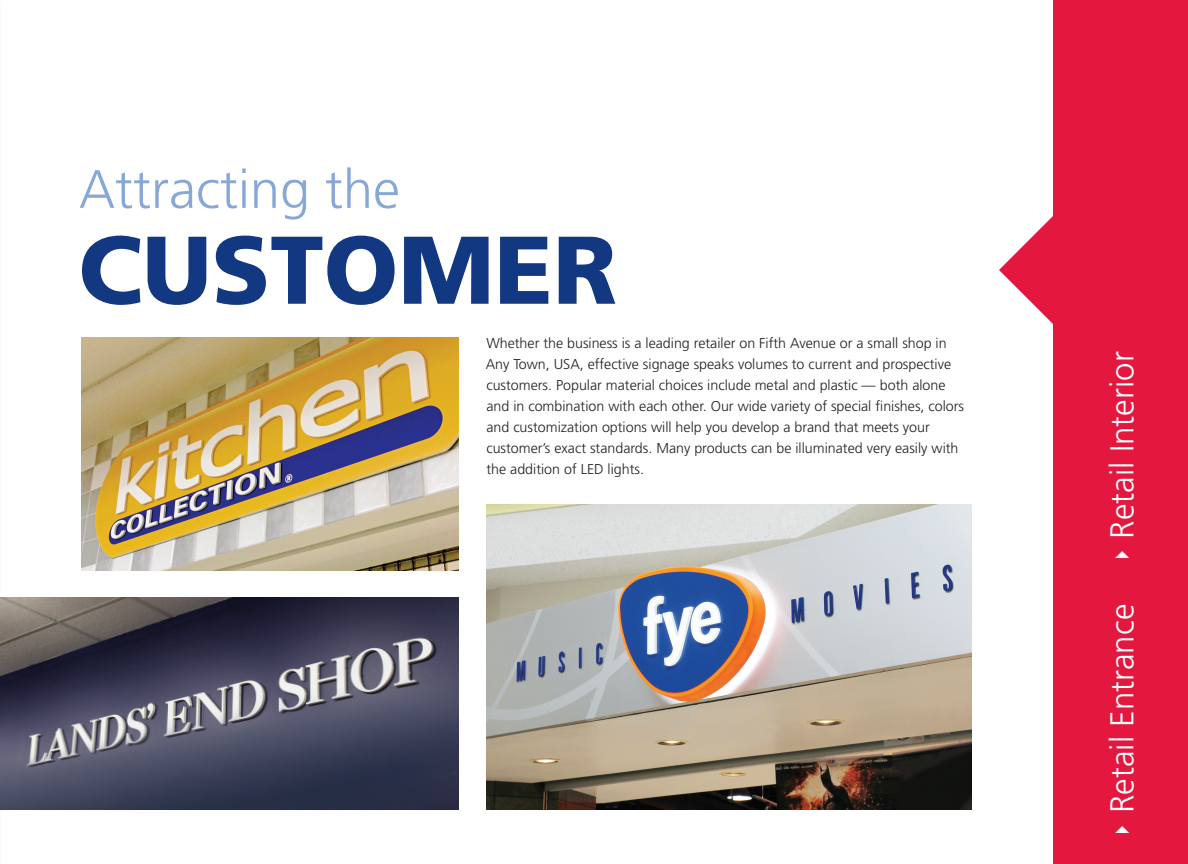
<style>
.page{position:relative;width:1188px;height:864px;background:#fff}
.page>*{position:absolute;margin:0;border:0;box-sizing:border-box;transform-origin:0 0}
.t1{font:900 96px "Frutiger LT Std";color:#113880}
.t2{font:300 54px "Frutiger LT Std";color:#87a8d7}
.t3{font:300 33px "Frutiger LT Std";color:#fff}
.Body{font:300 14.25px/21px "Frutiger LT Std";color:#231f20}
</style>
<div class="page">
<svg style="left:999px;top:0;width:189px;height:864px;fill:#e4183e"></svg>
<img style="left:81px;top:338px;width:378px;height:232px">
<img style="left:0;top:597px;width:459px;height:213px">
<img style="left:486px;top:504px;width:486px;height:306px">
<svg style="left:1115px;top:826px;width:14px;height:7px"></svg>
<svg style="left:1115px;top:551px;width:14px;height:7px"></svg>
<p class="t2" style="left:79px;top:159px;width:322px">Attracting the</p>
<p class="t1" style="left:78px;top:212px;width:540px">CUSTOMER</p>
<p class="Body" style="left:486px;top:333px;width:480px">Whether the business is a leading retailer on Fifth Avenue or a small shop in Any Town, USA, effective signage speaks volumes to current and prospective customers. Popular material choices include metal and plastic — both alone and in combination with each other. Our wide variety of special finishes, colors and customization options will help you develop a brand that meets your customer’s exact standards. Many products can be illuminated very easily with the addition of LED lights.</p>
<p class="t3" style="left:1103px;top:539px;width:189px;rotate:-90deg">Retail Interior</p>
<p class="t3" style="left:1103px;top:813px;width:211px;rotate:-90deg">Retail Entrance</p>
</div>
